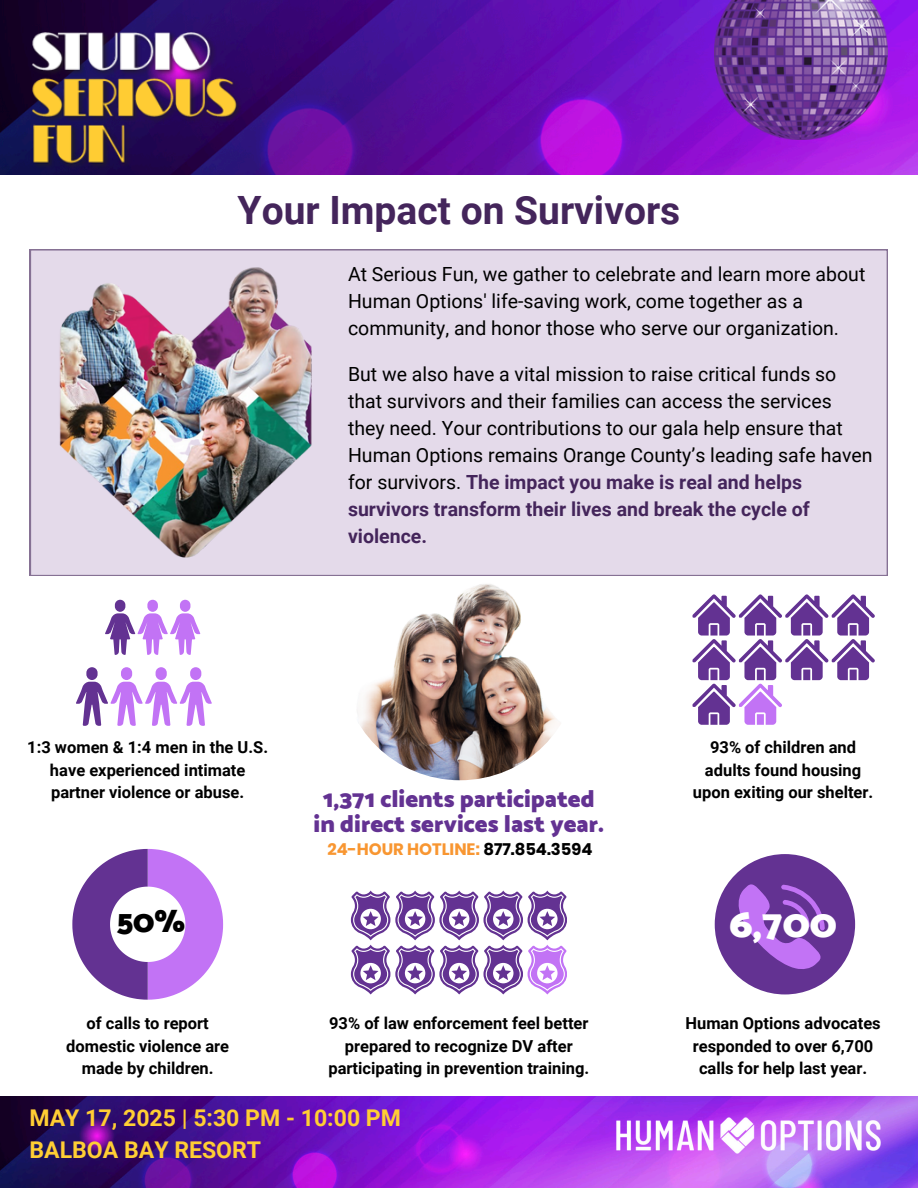
<style>
.page{position:relative;width:918px;height:1188px;background:#fff}
.page>*{position:absolute;margin:0;border:0;box-sizing:border-box;transform-origin:0 0}
.t1{font:900 39.75px "Catamaran";color:#fff}
.t2{font:700 39px "Roboto";color:#44255b}
.t3{font:900 31.5px "Catamaran";color:#000}
.t4{font:900 24px/24.8px "Catamaran";color:#633292;text-align:center}
.t5{font:700 23.1px/31.5px "Roboto";color:#ffce34}
.t6{font:19.5px/27px "Roboto";color:#000}
.t7{font:700 16.5px/22.5px "Roboto";color:#000;text-align:center}
.t8{font:700 16.5px "Poppins";color:#f89631}
.s1{font-weight:700;color:#44255b}
.s2{color:#000}
</style>
<div class="page">
<div style="left:30px;top:249px;width:857px;height:327px;background:#e4daea"></div>
<img style="left:49px;top:262px;width:273px;height:302px">
<img style="left:0;top:0;width:918px;height:174px">
<img style="left:714px;top:0;width:173px;height:139px">
<img style="left:23px;top:14px;width:299px;height:161px">
<img style="left:0;top:1096px;width:918px;height:92px">
<img style="left:616px;top:1116px;width:265px;height:39px">
<svg style="left:72px;top:849px;width:151px;height:151px"></svg>
<svg style="left:105px;top:600px;width:95px;height:55px"></svg>
<svg style="left:76px;top:667px;width:136px;height:59px"></svg>
<svg style="left:715px;top:854px;width:140px;height:140px"></svg>
<svg style="left:692px;top:594px;width:183px;height:131px"></svg>
<img style="left:342px;top:545px;width:236px;height:235px;border-radius:50%">
<svg style="left:351px;top:891px;width:216px;height:103px"></svg>
<div style="left:536px;top:954px;width:22px;height:7px;background:#c273f5"></div>
<p class="t2" style="left:238px;top:188px;width:444px">Your Impact on Survivors</p>
<p class="t6" style="left:348px;top:261px;width:519px">At Serious Fun, we gather to celebrate and learn more about<br>Human Options' life-saving work, come together as a community, and honor those who serve our organization.</p>
<h1 class="t6" style="left:348px;top:361px;width:526px">But we also have a vital mission to raise critical funds so that survivors and their families can access the services they need. Your contributions to our gala help ensure that Human Options remains Orange County’s leading safe haven for survivors. <span class="s1">The impact you make is real and helps survivors transform their lives and break the cycle of violence.</span></h1>
<p class="t7" style="left:27px;top:736px;width:242px">1:3 women &amp; 1:4 men in the U.S. have experienced intimate partner violence or abuse.</p>
<h5 class="t3" style="left:116px;top:898px;width:70px">50%</h5>
<h5 class="t7" style="left:66px;top:1012px;width:164px">of calls to report domestic violence are made by children.</h5>
<p class="t4" style="left:314px;top:787px;width:292px">1,371 clients participated in direct services last year.</p>
<h4 class="t8" style="left:327px;top:838px;width:267px">24-HOUR HOTLINE: <span class="s2">877.854.3594</span></h4>
<p class="t7" style="left:329px;top:1012px;width:262px">93% of law enforcement feel better prepared to recognize DV after participating in prevention training.</p>
<p class="t5" style="left:30px;top:1103px;width:373px">MAY 17, 2025 | 5:30 PM - 10:00 PM<br>BALBOA BAY RESORT</p>
<p class="t7" style="left:693px;top:736px;width:182px">93% of children and adults found housing upon exiting our shelter.</p>
<p class="t1" style="left:729px;top:893px;width:109px">6,700</p>
<p class="t7" style="left:685px;top:1012px;width:197px">Human Options advocates responded to over 6,700 calls for help last year.</p>
</div>
